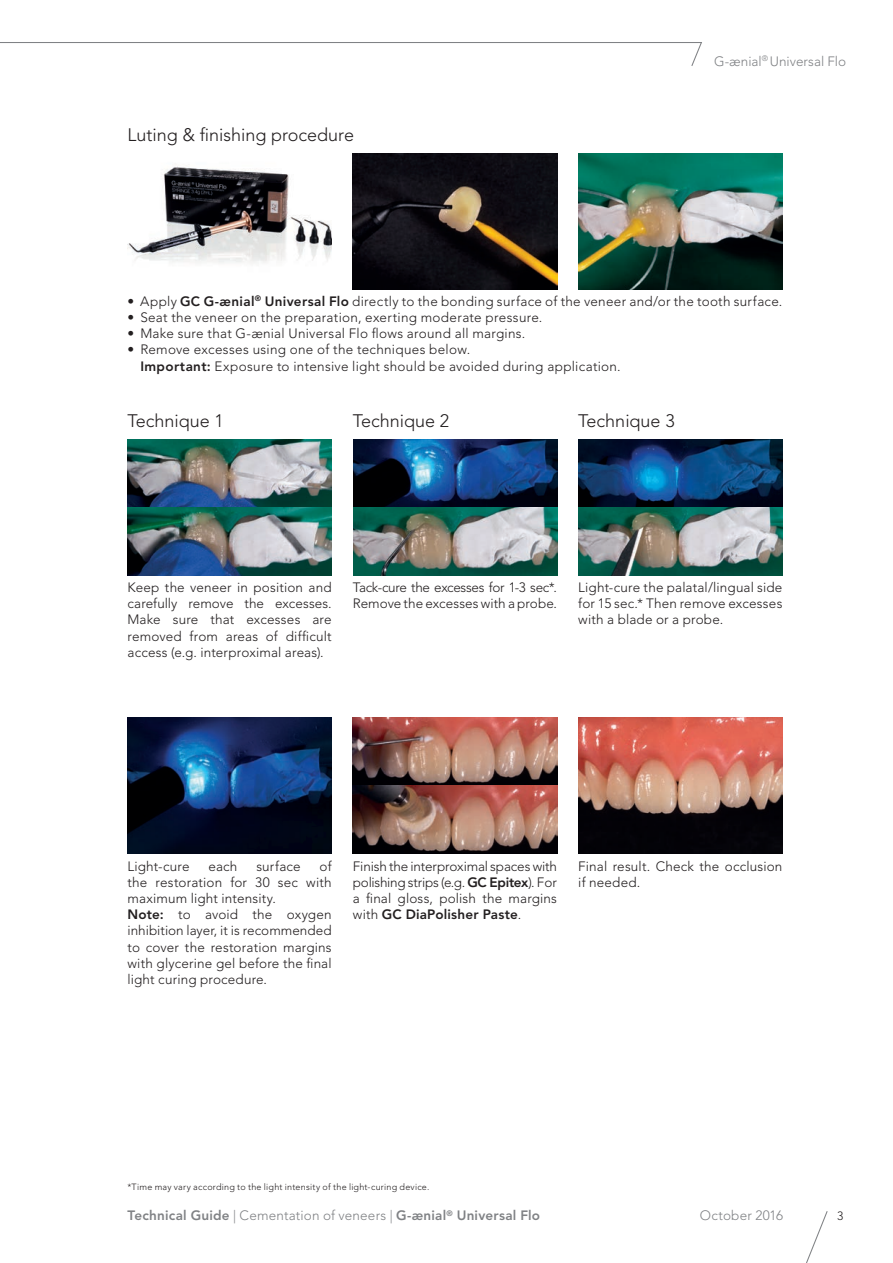
<style>
.page{position:relative;width:893px;height:1263px;background:#fff}
.page>*{position:absolute;margin:0;border:0;box-sizing:border-box;transform-origin:0 0}
.t1{font:300 18px "Avenir LT Std";color:#231f20}
.t2{font:300 13.5px/16.2px "Avenir LT Std";letter-spacing:.015em;color:#231f20}
.t3{font:300 13.5px/16.2px "Avenir LT Std";letter-spacing:-.015em;color:#231f20}
.t4{font:800 13.5px "Avenir LT Std";letter-spacing:.015em;color:#808285}
.t5{font:300 13.5px "Avenir LT Std";color:#808285}
.t6{font:300 12px "Avenir LT Std";color:#231f20}
.t7{font:300 9px "Avenir LT Std";letter-spacing:.025em;color:#231f20}
.s1{font-weight:800}
.s2{font-weight:300}
</style>
<div class="page">
<img style="left:128px;top:166px;width:204px;height:98px">
<img style="left:353px;top:153px;width:204px;height:136px">
<img style="left:578px;top:153px;width:204px;height:136px">
<svg style="left:0;top:42px;width:702px;height:24px"></svg>
<svg style="left:806px;top:1211px;width:22px;height:52px"></svg>
<img style="left:128px;top:439px;width:204px;height:136px">
<img style="left:353px;top:439px;width:205px;height:136px">
<img style="left:578px;top:439px;width:204px;height:136px">
<img style="left:578px;top:717px;width:204px;height:136px">
<img style="left:353px;top:717px;width:204px;height:136px">
<img style="left:128px;top:717px;width:204px;height:136px">
<h1 class="t1" style="left:128px;top:124px;width:228px">Luting &amp; finishing procedure</h1>
<p class="t5" style="left:714px;top:53px;width:134px">G-ænial<sup>®</sup> Universal Flo</p>
<p class="t2" style="left:128px;top:293px;width:656px">• Apply <span class="s1">GC G-ænial</span><sup>®</sup> <span class="s1">Universal Flo</span> directly to the bonding surface of the veneer and/or the tooth surface.</p>
<p class="t2" style="left:128px;top:309px;width:416px">• Seat the veneer on the preparation, exerting moderate pressure.</p>
<p class="t2" style="left:128px;top:325px;width:399px">• Make sure that G-ænial Universal Flo flows around all margins.</p>
<p class="t2" style="left:140px;top:342px;width:482px;text-indent:-13px">• Remove excesses using one of the techniques below.<br><span class="s1">Important:</span> Exposure to intensive light should be avoided during application.</p>
<h1 class="t1" style="left:128px;top:411px;width:98px">Technique 1</h1>
<h1 class="t1" style="left:353px;top:411px;width:98px">Technique 2</h1>
<h1 class="t1" style="left:578px;top:411px;width:98px">Technique 3</h1>
<p class="t2" style="left:128px;top:579px;width:206px;text-align:justify">Keep the veneer in position and carefully remove the excesses.<br>Make sure that excesses are removed from areas of difficult access (e.g. interproximal areas).</p>
<p class="t3" style="left:353px;top:579px;width:206px">Tack-cure the excesses for 1-3 sec*.<br>Remove the excesses with a probe.</p>
<p class="t2" style="left:578px;top:579px;width:206px;text-align:justify">Light-cure the palatal/lingual side for 15 sec.* Then remove excesses with a blade or a probe.</p>
<p class="t2" style="left:128px;top:858px;width:206px;text-indent:192px">of the restoration for 30 sec with maximum light intensity.<br><span class="s1">Note:</span> to avoid the oxygen inhibition layer, it is recommended to cover the restoration margins with glycerine gel before the final light curing procedure.</p>
<p class="t2" style="left:353px;top:858px;width:206px;text-align:justify">Finish the interproximal spaces with polishing strips (e.g. <span class="s1">GC Epitex</span>). For a final gloss, polish the margins with <span class="s1">GC DiaPolisher Paste</span>.</p>
<p class="t2" style="left:578px;top:858px;width:206px">Final result. Check the occlusion if needed.</p>
<p class="t2" style="left:128px;top:858px;width:63px">Light-cure</p>
<p class="t2" style="left:208px;top:858px;width:30px">each</p>
<p class="t2" style="left:256px;top:858px;width:46px">surface</p>
<p class="t7" style="left:128px;top:1181px;width:303px">*Time may vary according to the light intensity of the light-curing device.</p>
<p class="t4" style="left:128px;top:1208px;width:414px">Technical Guide <span class="s2">| Cementation of veneers |</span> G-ænial<sup>®</sup> Universal Flo</p>
<p class="t5" style="left:700px;top:1208px;width:85px">October 2016</p>
<p class="t6" style="left:837px;top:1209px;width:8px">3</p>
</div>
